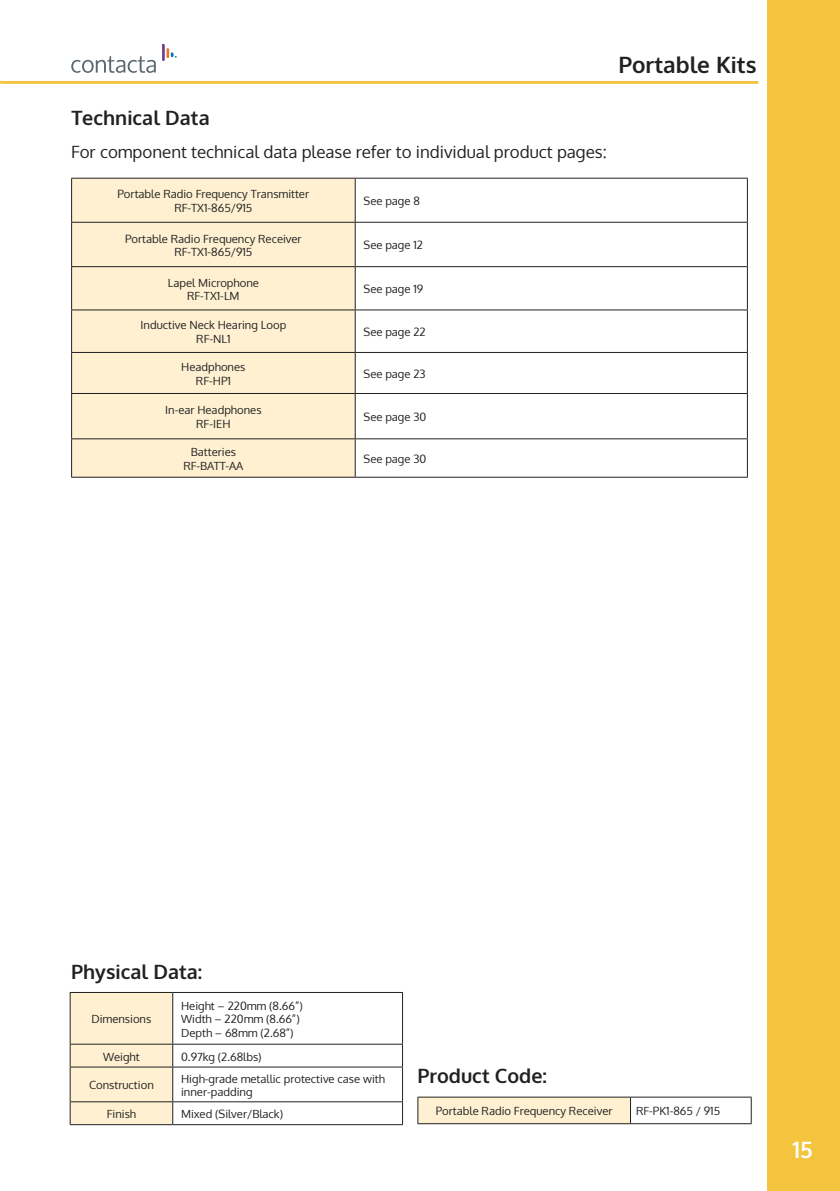
<style>
.page{position:relative;width:840px;height:1191px;background:#fff}
.page>*{position:absolute;margin:0;border:0;box-sizing:border-box;transform-origin:0 0}
.t1{font:700 22.6px "Oxygen";color:#222121}
.t2{font:700 22.6px "Oxygen";color:#fff}
.t3{font:700 19.8px "Oxygen";color:#222121}
.t4{font:17px "Oxygen";color:#222121}
.t5{font:11.2px/13.6px "Oxygen";color:#222121}
</style>
<div class="page">
<div style="left:767px;top:0;width:72px;height:1191px;background:#f5c43e"></div>
<hr style="left:1px;top:81px;width:756px;height:3px;background:#f5c43e">
<div style="left:417px;top:1097px;width:213px;height:26px;background:#fef0d1"></div>
<hr style="left:417px;top:1096px;width:213px;height:1px;background:#222121">
<svg style="left:417px;top:1097px;width:1px;height:26px"></svg>
<hr style="left:630px;top:1096px;width:121px;height:1px;background:#222121">
<svg style="left:750px;top:1097px;width:1px;height:26px"></svg>
<hr style="left:417px;top:1123px;width:213px;height:1px;background:#222121">
<hr style="left:630px;top:1123px;width:121px;height:1px;background:#222121">
<hr style="left:173px;top:992px;width:229px;height:1px;background:#222121">
<hr style="left:402px;top:992px;width:1px;height:51px;background:#222121">
<hr style="left:173px;top:1043px;width:229px;height:1px;background:#222121">
<svg style="left:402px;top:1044px;width:1px;height:22px"></svg>
<hr style="left:173px;top:1066px;width:229px;height:1px;background:#222121">
<hr style="left:402px;top:1067px;width:1px;height:34px;background:#222121">
<hr style="left:173px;top:1101px;width:229px;height:1px;background:#222121">
<svg style="left:70px;top:992px;width:103px;height:132px"></svg>
<svg style="left:402px;top:1102px;width:1px;height:22px"></svg>
<hr style="left:70px;top:1124px;width:103px;height:1px;background:#222121">
<hr style="left:173px;top:1124px;width:229px;height:1px;background:#222121">
<div style="left:72px;top:179px;width:282px;height:298px;background:#fef0d1"></div>
<svg style="left:355px;top:179px;width:391px;height:298px"></svg>
<hr style="left:71px;top:178px;width:284px;height:1px;background:#222121">
<hr style="left:71px;top:178px;width:1px;height:44px;background:#222121">
<hr style="left:355px;top:178px;width:392px;height:1px;background:#222121">
<hr style="left:354px;top:178px;width:1px;height:44px;background:#222121">
<hr style="left:746px;top:178px;width:1px;height:44px;background:#222121">
<hr style="left:71px;top:222px;width:284px;height:1px;background:#222121">
<hr style="left:71px;top:223px;width:1px;height:43px;background:#222121">
<hr style="left:355px;top:222px;width:392px;height:1px;background:#222121">
<hr style="left:354px;top:223px;width:1px;height:43px;background:#222121">
<hr style="left:746px;top:223px;width:1px;height:43px;background:#222121">
<hr style="left:71px;top:266px;width:284px;height:1px;background:#222121">
<hr style="left:71px;top:267px;width:1px;height:42px;background:#222121">
<hr style="left:355px;top:266px;width:392px;height:1px;background:#222121">
<hr style="left:354px;top:267px;width:1px;height:42px;background:#222121">
<hr style="left:746px;top:267px;width:1px;height:42px;background:#222121">
<hr style="left:71px;top:309px;width:284px;height:1px;background:#222121">
<hr style="left:71px;top:310px;width:1px;height:42px;background:#222121">
<hr style="left:355px;top:309px;width:392px;height:1px;background:#222121">
<hr style="left:354px;top:310px;width:1px;height:42px;background:#222121">
<hr style="left:746px;top:310px;width:1px;height:42px;background:#222121">
<hr style="left:71px;top:352px;width:284px;height:1px;background:#222121">
<hr style="left:71px;top:353px;width:1px;height:40px;background:#222121">
<hr style="left:355px;top:352px;width:392px;height:1px;background:#222121">
<hr style="left:354px;top:353px;width:1px;height:40px;background:#222121">
<hr style="left:746px;top:353px;width:1px;height:40px;background:#222121">
<hr style="left:71px;top:393px;width:284px;height:1px;background:#222121">
<hr style="left:71px;top:394px;width:1px;height:44px;background:#222121">
<hr style="left:355px;top:393px;width:392px;height:1px;background:#222121">
<hr style="left:354px;top:394px;width:1px;height:44px;background:#222121">
<hr style="left:746px;top:394px;width:1px;height:44px;background:#222121">
<hr style="left:71px;top:438px;width:284px;height:1px;background:#222121">
<hr style="left:71px;top:439px;width:1px;height:38px;background:#222121">
<hr style="left:355px;top:438px;width:392px;height:1px;background:#222121">
<hr style="left:354px;top:439px;width:1px;height:38px;background:#222121">
<hr style="left:746px;top:439px;width:1px;height:38px;background:#222121">
<hr style="left:71px;top:477px;width:284px;height:1px;background:#222121">
<hr style="left:355px;top:477px;width:392px;height:1px;background:#222121">
<svg style="left:71px;top:56px;width:85px;height:17px"></svg>
<svg style="left:162px;top:44px;width:14px;height:17px"></svg>
<p class="t1" style="left:618px;top:50px;width:139px">Portable Kits</p>
<p class="t3" style="left:72px;top:106px;width:139px">Technical Data</p>
<p class="t4" style="left:71px;top:140px;width:536px">For component technical data please refer to individual product pages:</p>
<p class="t5" style="left:117px;top:188px;width:193px">Portable Radio Frequency Transmitter</p>
<p class="t5" style="left:174px;top:201px;width:79px">RF-TX1-865/915</p>
<p class="t5" style="left:125px;top:232px;width:178px">Portable Radio Frequency Receiver</p>
<p class="t5" style="left:174px;top:245px;width:79px">RF-TX1-865/915</p>
<p class="t5" style="left:363px;top:194px;width:58px">See page 8</p>
<p class="t5" style="left:363px;top:239px;width:61px">See page 12</p>
<p class="t5" style="left:168px;top:276px;width:93px">Lapel Microphone</p>
<p class="t5" style="left:187px;top:289px;width:54px">RF-TX1-LM</p>
<p class="t5" style="left:363px;top:282px;width:61px">See page 19</p>
<p class="t5" style="left:140px;top:318px;width:147px">Inductive Neck Hearing Loop</p>
<p class="t5" style="left:196px;top:332px;width:36px">RF-NL1</p>
<p class="t5" style="left:363px;top:325px;width:64px">See page 22</p>
<p class="t5" style="left:181px;top:360px;width:66px">Headphones</p>
<p class="t5" style="left:196px;top:374px;width:36px">RF-HP1</p>
<p class="t5" style="left:363px;top:367px;width:64px">See page 23</p>
<p class="t5" style="left:165px;top:403px;width:98px">In-ear Headphones</p>
<p class="t5" style="left:196px;top:417px;width:36px">RF-IEH</p>
<p class="t5" style="left:363px;top:410px;width:64px">See page 30</p>
<p class="t5" style="left:191px;top:445px;width:47px">Batteries</p>
<p class="t5" style="left:183px;top:459px;width:62px">RF-BATT-AA</p>
<p class="t5" style="left:363px;top:452px;width:64px">See page 30</p>
<p class="t3" style="left:71px;top:959px;width:132px">Physical Data:</p>
<p class="t5" style="left:91px;top:1012px;width:61px">Dimensions</p>
<p class="t5" style="left:181px;top:999px;width:123px">Height – 220mm (8.66”)</p>
<p class="t5" style="left:181px;top:1012px;width:120px">Width – 220mm (8.66”)</p>
<p class="t5" style="left:181px;top:1026px;width:114px">Depth – 68mm (2.68”)</p>
<p class="t5" style="left:103px;top:1049px;width:38px">Weight</p>
<p class="t5" style="left:181px;top:1049px;width:82px">0.97kg (2.68lbs)</p>
<p class="t5" style="left:89px;top:1078px;width:66px">Construction</p>
<p class="t5" style="left:181px;top:1071px;width:205px">High-grade metallic protective case with inner-padding</p>
<p class="t5" style="left:107px;top:1107px;width:31px">Finish</p>
<p class="t5" style="left:181px;top:1107px;width:103px">Mixed (Silver/Black)</p>
<p class="t3" style="left:417px;top:1063px;width:131px">Product Code:</p>
<p class="t5" style="left:435px;top:1104px;width:178px">Portable Radio Frequency Receiver</p>
<p class="t5" style="left:635px;top:1104px;width:85px">RF-PK1-865 / 915</p>
<p class="t2" style="left:792px;top:1136px;width:22px">15</p>
</div>
